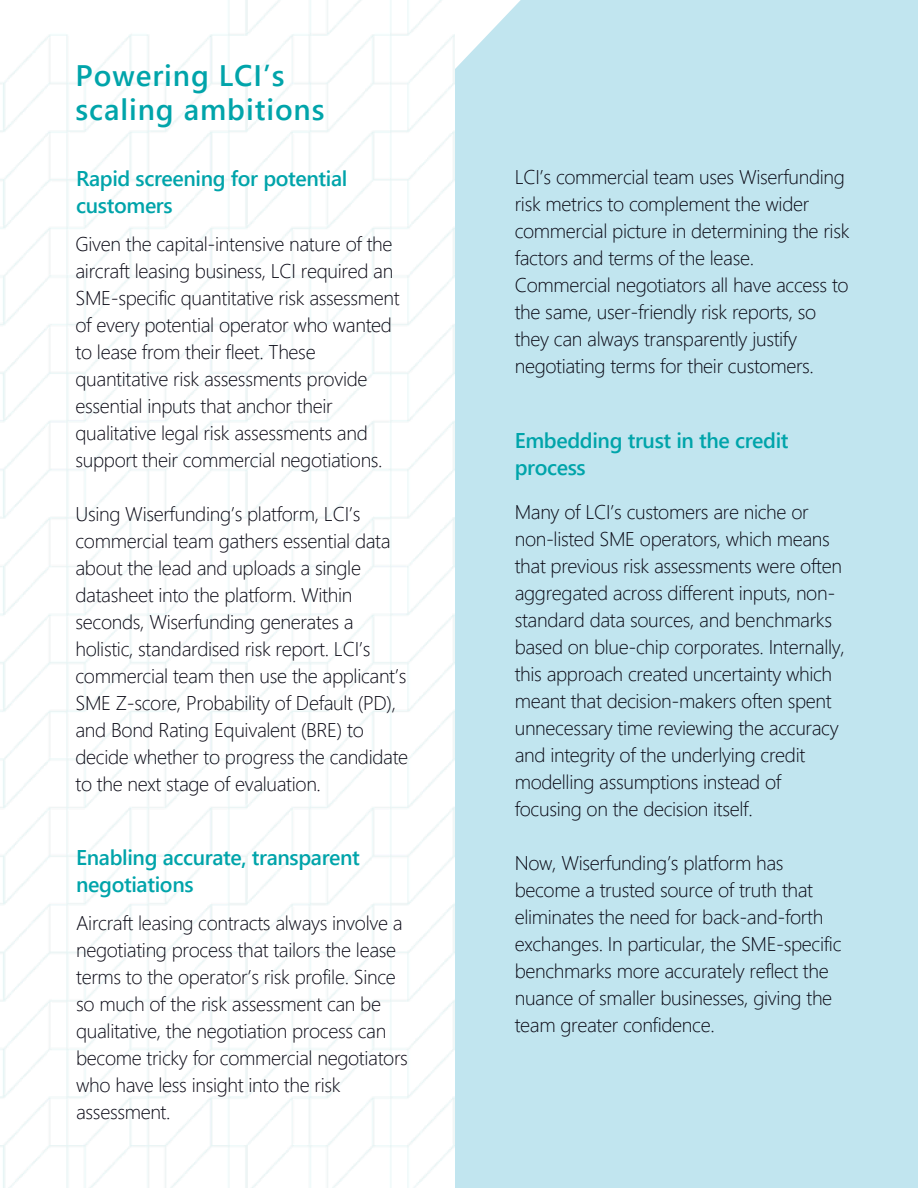
<style>
.page{position:relative;width:918px;height:1188px;background:#fff}
.page>*{position:absolute;margin:0;border:0;box-sizing:border-box;transform-origin:0 0}
.t1{font:600 29.7px/33.8px "Segoe UI";letter-spacing:.03em;color:#00a4aa}
.t2{font:600 21.3px/27px "Segoe UI";letter-spacing:-.015em;color:#00a4aa}
.t3{font:300 19.8px/27px "Segoe UI";letter-spacing:-.015em;color:#080713}
</style>
<div class="page">
<div style="left:454px;top:0;width:464px;height:1188px;background:#c1e5ef"></div>
<img style="left:0;top:0;width:454px;height:1188px">
<p class="t1" style="left:76px;top:57px;width:251px">Powering LCI’s scaling ambitions</p>
<p class="t2" style="left:76px;top:164px;width:273px">Rapid screening for potential customers</p>
<p class="t3" style="left:76px;top:229px;width:326px">Given the capital-intensive nature of the aircraft leasing business, LCI required an SME-specific quantitative risk assessment of every potential operator who wanted to lease from their fleet. These quantitative risk assessments provide essential inputs that anchor their qualitative legal risk assessments and support their commercial negotiations.</p>
<p class="t3" style="left:76px;top:499px;width:334px">Using Wiserfunding’s platform, LCI’s commercial team gathers essential data about the lead and uploads a single datasheet into the platform. Within seconds, Wiserfunding generates a holistic, standardised risk report. LCI’s commercial team then use the applicant’s SME Z-score, Probability of Default (PD), and Bond Rating Equivalent (BRE) to decide whether to progress the candidate to the next stage of evaluation.</p>
<h2 class="t2" style="left:76px;top:843px;width:285px">Enabling accurate, transparent negotiations</h2>
<h1 class="t3" style="left:76px;top:909px;width:333px">Aircraft leasing contracts always involve a negotiating process that tailors the lease terms to the operator’s risk profile. Since so much of the risk assessment can be qualitative, the negotiation process can become tricky for commercial negotiators who have less insight into the risk assessment.</h1>
<h2 class="t3" style="left:515px;top:163px;width:336px">LCI’s commercial team uses Wiserfunding risk metrics to complement the wider commercial picture in determining the risk factors and terms of the lease.<br>Commercial negotiators all have access to the same, user-friendly risk reports, so they can always transparently justify negotiating terms for their customers.</h2>
<h2 class="t2" style="left:515px;top:426px;width:275px">Embedding trust in the credit process</h2>
<p class="t3" style="left:515px;top:497px;width:332px">Many of LCI’s customers are niche or non-listed SME operators, which means that previous risk assessments were often aggregated across different inputs, non&shy;standard data sources, and benchmarks based on blue-chip corporates. Internally, this approach created uncertainty which meant that decision-makers often spent unnecessary time reviewing the accuracy and integrity of the underlying credit modelling assumptions instead of focusing on the decision itself.</p>
<p class="t3" style="left:515px;top:848px;width:328px">Now, Wiserfunding’s platform has become a trusted source of truth that eliminates the need for back-and-forth exchanges. In particular, the SME-specific benchmarks more accurately reflect the nuance of smaller businesses, giving the team greater confidence.</p>
</div>
